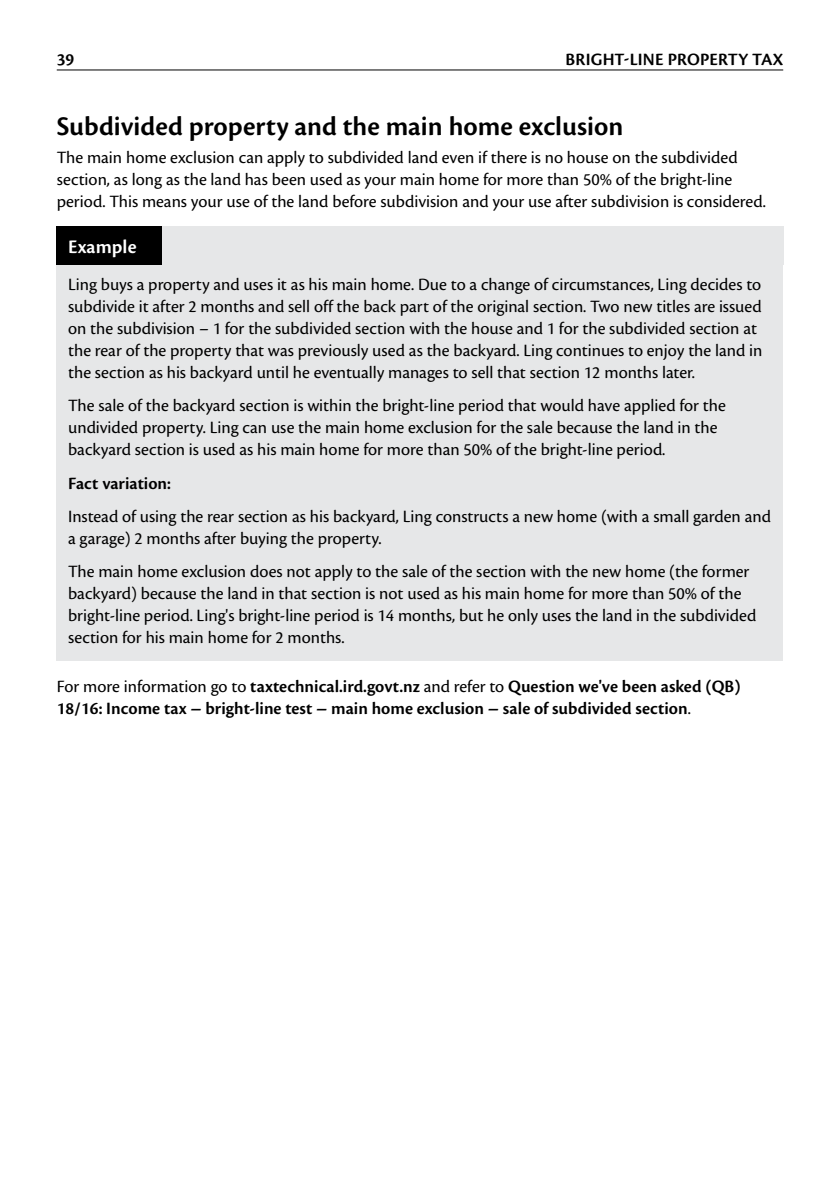
<style>
.page{position:relative;width:840px;height:1191px;background:#fff}
.page>*{position:absolute;margin:0;border:0;box-sizing:border-box;transform-origin:0 0}
.t1{font:600 28px "Cronos Pro";color:#000}
.t2{font:600 20px "Cronos Pro";letter-spacing:.005em;color:#fff}
.Body_Text_2mm{font:18px/22px "Cronos Pro";color:#000}
.Body_Text_2mm-2{font:600 18px/22px "Cronos Pro";color:#000}
.s1{font-weight:400}
</style>
<div class="page">
<div style="left:57px;top:226px;width:105px;height:39px;background:#000"></div>
<div style="left:162px;top:226px;width:620px;height:39px;background:#e6e7e8"></div>
<div style="left:57px;top:265px;width:725px;height:395px;background:#e6e7e8"></div>
<hr style="left:57px;top:69px;width:725px;height:1px;background:#000">
<p class="Body_Text_2mm-2" style="left:57px;top:48px;width:19px">39</p>
<p class="Body_Text_2mm-2" style="left:565px;top:48px;width:219px">BRIGHT-LINE PROPERTY TAX</p>
<h2 class="t1" style="left:57px;top:110px;width:568px">Subdivided property and the main home exclusion</h2>
<p class="Body_Text_2mm" style="left:57px;top:146px;width:710px">The main home exclusion can apply to subdivided land even if there is no house on the subdivided section, as long as the land has been used as your main home for more than 50% of the bright-line period. This means your use of the land before subdivision and your use after subdivision is considered.</p>
<h4 class="t2" style="left:68px;top:235px;width:70px">Example</h4>
<p class="Body_Text_2mm" style="left:68px;top:273px;width:695px">Ling buys a property and uses it as his main home. Due to a change of circumstances, Ling decides to subdivide it after 2 months and sell off the back part of the original section. Two new titles are issued on the subdivision – 1 for the subdivided section with the house and 1 for the subdivided section at the rear of the property that was previously used as the backyard. Ling continues to enjoy the land in the section as his backyard until he eventually manages to sell that section 12 months later.</p>
<p class="Body_Text_2mm" style="left:68px;top:395px;width:659px">The sale of the backyard section is within the bright-line period that would have applied for the undivided property. Ling can use the main home exclusion for the sale because the land in the backyard section is used as his main home for more than 50% of the bright-line period.</p>
<p class="Body_Text_2mm-2" style="left:68px;top:472px;width:104px">Fact variation:</p>
<p class="Body_Text_2mm" style="left:68px;top:505px;width:704px">Instead of using the rear section as his backyard, Ling constructs a new home (with a small garden and a garage) 2 months after buying the property.</p>
<p class="Body_Text_2mm" style="left:68px;top:561px;width:689px">The main home exclusion does not apply to the sale of the section with the new home (the former backyard) because the land in that section is not used as his main home for more than 50% of the bright-line period. Ling's bright-line period is 14 months, but he only uses the land in the subdivided section for his main home for 2 months.</p>
<p class="Body_Text_2mm-2" style="left:57px;top:675px;width:685px"><span class="s1">For more information go to</span> taxtechnical.ird.govt.nz <span class="s1">and refer to</span> Question we've been asked (QB)<br>18/16: Income tax - bright-line test - main home exclusion - sale of subdivided section<span class="s1">.</span></p>
</div>
